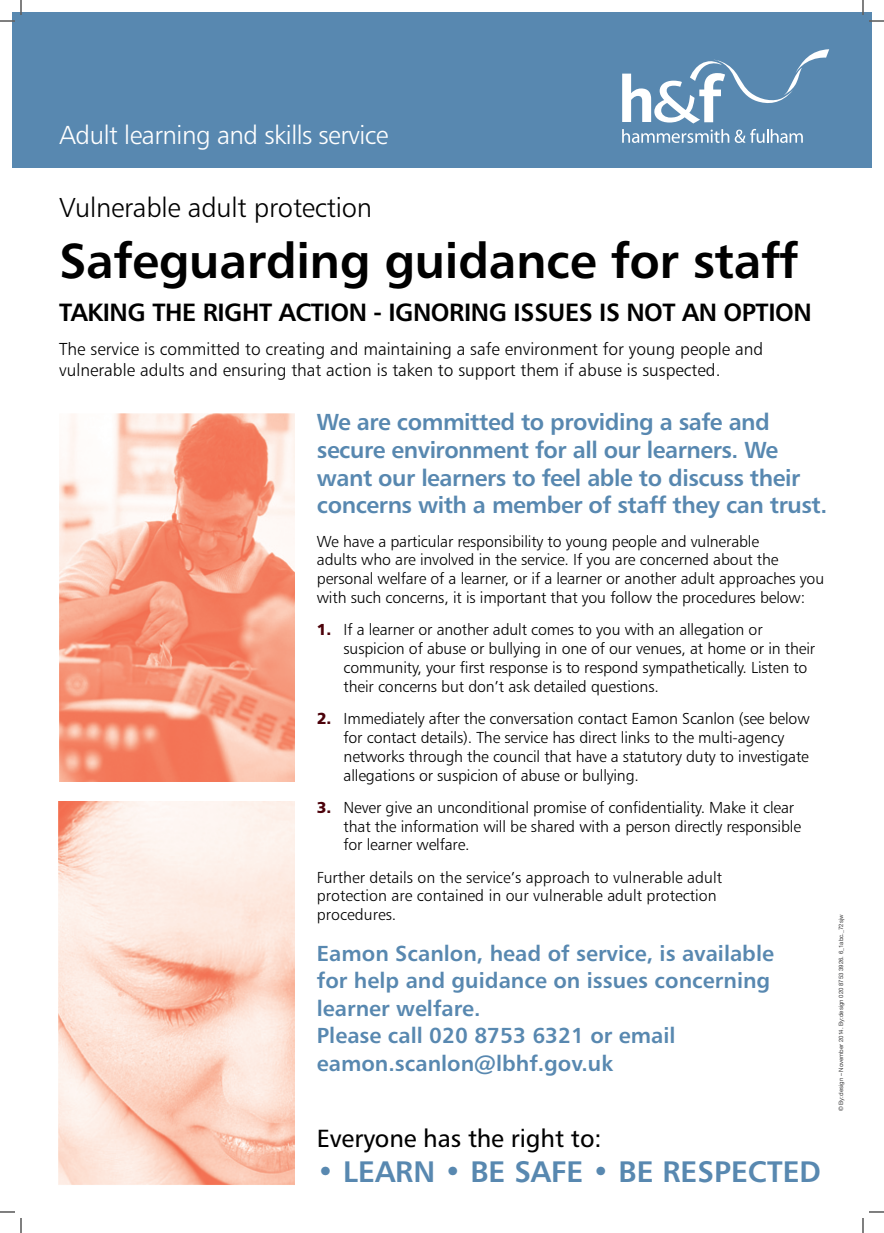
<style>
.page{position:relative;width:884px;height:1233px;background:#fff}
.page>*{position:absolute;margin:0;border:0;box-sizing:border-box;transform-origin:0 0}
.t1{font:49.1px "Humanist 777 BT Bold B";letter-spacing:-.01em;color:#000}
.t2{font:29.7px "Humanist 777 BT Bold B";color:#5888b0}
.t3{font:27.4px "Humanist 777 BT Light B";letter-spacing:-.01em;color:#000}
.t4{font:26.1px "Humanist 777 BT Light B";letter-spacing:-.02em;color:#fff}
.t5{font:25px "Humanist 777 BT Bold B";letter-spacing:-.02em;color:#000}
.t6{font:24.8px "Humanist 777 BT Roman B";color:#000}
.t7{font:23.2px/27.8px "Humanist 777 BT Bold B";letter-spacing:-.02em;color:#5888b0}
.t8{font:21.7px/27.5px "Humanist 777 BT Bold B";color:#5888b0}
.t9{font:17.4px/20.9px "Humanist 777 BT Light B";color:#000}
.t10{font:15.9px/18.8px "Humanist 777 BT Light B";letter-spacing:-.01em;color:#000}
.t11{font:15.9px "Humanist 777 BT Black B";color:#4c020a}
.t12{font:6px "Helvetica Neue";color:#3e3e3f}
</style>
<div class="page">
<div style="left:12px;top:12px;width:859px;height:156px;background:#5888b0"></div>
<svg style="left:622px;top:49px;width:207px;height:74px"></svg>
<svg style="left:622px;top:129px;width:107px;height:14px"></svg>
<svg style="left:735px;top:129px;width:68px;height:14px"></svg>
<img style="left:59px;top:413px;width:235px;height:368px">
<img style="left:59px;top:802px;width:235px;height:383px">
<svg style="left:0;top:1211px;width:15px;height:1px"></svg>
<svg style="left:869px;top:1211px;width:15px;height:1px"></svg>
<svg style="left:0;top:0;width:22px;height:22px"></svg>
<svg style="left:20px;top:1218px;width:2px;height:15px"></svg>
<svg style="left:862px;top:0;width:22px;height:22px"></svg>
<svg style="left:862px;top:1218px;width:2px;height:15px"></svg>
<h3 class="t4" style="left:59px;top:119px;width:331px">Adult learning and skills service</h3>
<h3 class="t3" style="left:59px;top:191px;width:314px">Vulnerable adult protection</h3>
<h1 class="t1" style="left:59px;top:230px;width:741px">Safeguarding guidance for staff</h1>
<h3 class="t5" style="left:59px;top:296px;width:754px">TAKING THE RIGHT ACTION - IGNORING ISSUES IS NOT AN OPTION</h3>
<p class="t9" style="left:59px;top:338px;width:706px">The service is committed to creating and maintaining a safe environment for young people and vulnerable adults and ensuring that action is taken to support them if abuse is suspected.</p>
<h3 class="t7" style="left:317px;top:407px;width:512px">We are committed to providing a safe and secure environment for all our learners. We want our learners to feel able to discuss their concerns with a member of staff they can trust.</h3>
<p class="t10" style="left:317px;top:531px;width:509px">We have a particular responsibility to young people and vulnerable<br>adults who are involved in the service. If you are concerned about the personal welfare of a learner, or if a learner or another adult approaches you with such concerns, it is important that you follow the procedures below:</p>
<p class="t11" style="left:317px;top:619px;width:16px">1.</p>
<p class="t10" style="left:344px;top:620px;width:473px">moct l udar ehtonaror enr ae laf I wuoyots e rono i t age l l anaht i suspicion of abuse or bullying in one of our venues, at home or in their community, your first response is to respond sympathetically. Listen to their concerns but don’t ask detailed questions.</p>
<p class="t11" style="left:317px;top:708px;width:16px">2.</p>
<p class="t10" style="left:344px;top:709px;width:467px">mI m maEt ca tnocno i t a s r evnocehtr e t f ay l e t a i de wo l ebee s (no l nacSno for contact details). The service has direct links to the multi-agency networks through the council that have a statutory duty to investigate allegations or suspicion of abuse or bullying.</p>
<p class="t11" style="left:317px;top:797px;width:16px">3.</p>
<p class="t10" style="left:344px;top:797px;width:459px">N morpl ano i t i dnocnunaev i gr eve M. y t i l a i tnedf inocf oe s i r ae l ct ieka that the information will be shared with a person directly responsible for learner welfare.</p>
<p class="t10" style="left:317px;top:867px;width:407px;line-height:18.5px">Further details on the service’s approach to vulnerable adult protection are contained in our vulnerable adult protection procedures.</p>
<h3 class="t8" style="left:317px;top:938px;width:459px">Eamon Scanlon, head of service, is available for help and guidance on issues concerning learner welfare.<br>Please call 020 8753 6321 or email eamon.scanlon@lbhf.gov.uk</h3>
<h3 class="t6" style="left:317px;top:1123px;width:286px">Everyone has the right to:</h3>
<h2 class="t2" style="left:317px;top:1152px;width:506px">• LEARN • BE SAFE • BE RESPECTED</h2>
<p class="t12" style="left:837px;top:1111px;width:198px;rotate:-90deg">© By:design – November 2014. By:design 020 8753 3926. 6_1abc._72sjw</p>
</div>
